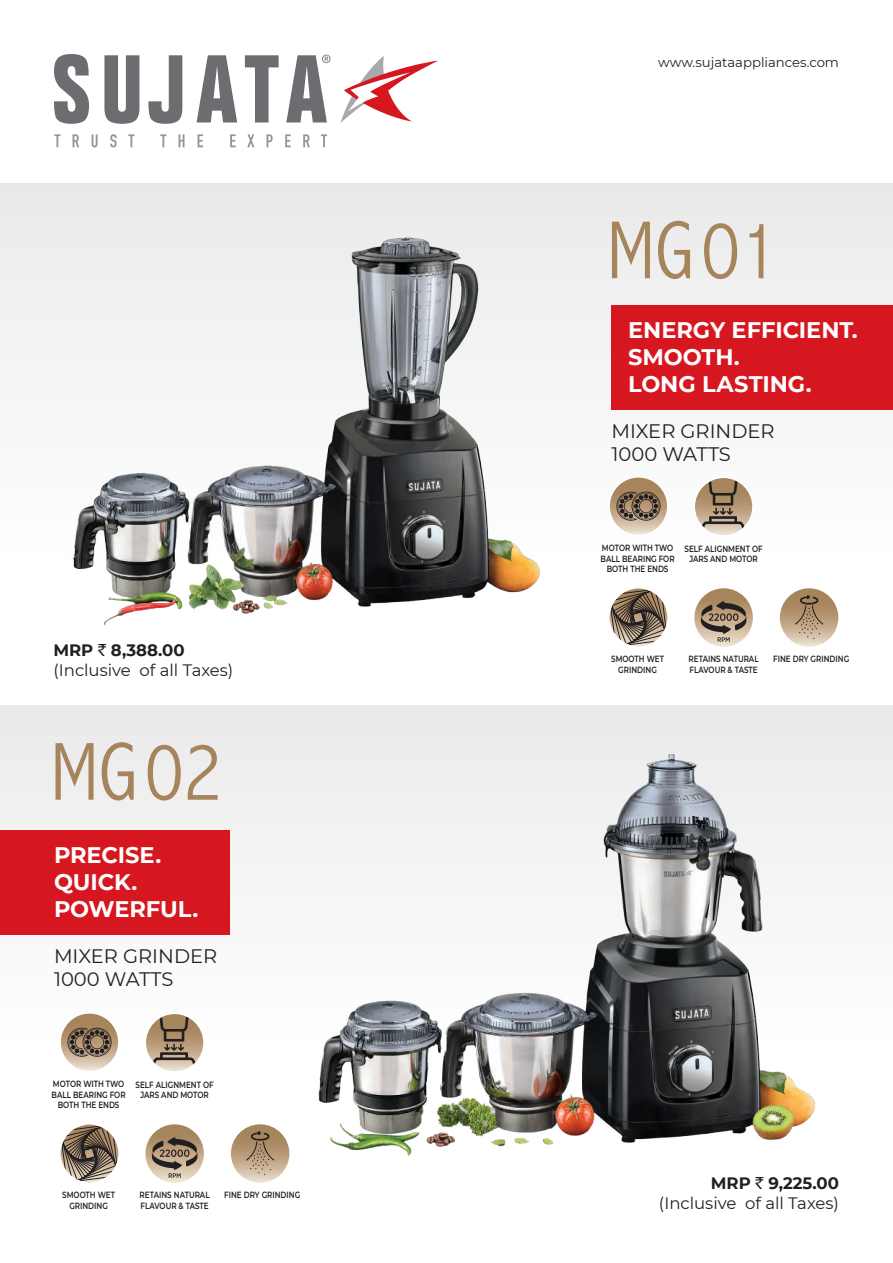
<style>
.page{position:relative;width:893px;height:1263px;background:#fff}
.page>*{position:absolute;margin:0;border:0;box-sizing:border-box;transform-origin:0 0}
.t1{font:700 22.5px/27px "Montserrat";letter-spacing:-.005em;color:#fff}
.t2{font:19.5px/23.4px "Montserrat";color:#231f20}
.t3{font:16.5px/19.8px "Montserrat";color:#231f20}
.t4{font:13.2px "Montserrat";color:#231f20}
.t5{font:600 9px/10.8px "Montserrat";color:#231f20;text-align:center;scale:.8 1}
.s1{font-weight:700}
.s2{font-family:"Rupee Foradian"}
</style>
<div class="page">
<div style="left:1px;top:705px;width:207px;height:125px;background:#ededed"></div>
<img style="left:208px;top:705px;width:685px;height:451px">
<div style="left:1px;top:183px;width:891px;height:376px;background:linear-gradient(to bottom,#eaeaea,#fefeff)"></div>
<div style="left:0;top:830px;width:229px;height:105px;background:#d7171f"></div>
<svg style="left:341px;top:56px;width:97px;height:67px"></svg>
<svg style="left:54px;top:134px;width:6px;height:13px"></svg>
<svg style="left:73px;top:134px;width:6px;height:13px"></svg>
<svg style="left:92px;top:134px;width:6px;height:13px"></svg>
<svg style="left:110px;top:134px;width:7px;height:13px"></svg>
<svg style="left:128px;top:134px;width:6px;height:13px"></svg>
<svg style="left:160px;top:134px;width:6px;height:13px"></svg>
<svg style="left:178px;top:134px;width:7px;height:13px"></svg>
<svg style="left:198px;top:134px;width:5px;height:13px"></svg>
<svg style="left:230px;top:134px;width:6px;height:13px"></svg>
<svg style="left:247px;top:134px;width:7px;height:13px"></svg>
<svg style="left:267px;top:134px;width:6px;height:13px"></svg>
<svg style="left:285px;top:134px;width:6px;height:13px"></svg>
<svg style="left:303px;top:134px;width:7px;height:13px"></svg>
<svg style="left:321px;top:134px;width:6px;height:13px"></svg>
<svg style="left:54px;top:54px;width:35px;height:70px"></svg>
<svg style="left:104px;top:55px;width:35px;height:69px"></svg>
<svg style="left:148px;top:55px;width:34px;height:69px"></svg>
<svg style="left:197px;top:55px;width:40px;height:67px"></svg>
<svg style="left:245px;top:55px;width:34px;height:67px"></svg>
<svg style="left:286px;top:55px;width:44px;height:67px"></svg>
<div style="left:611px;top:305px;width:282px;height:105px;background:#d7171f"></div>
<img style="left:24px;top:183px;width:581px;height:443px">
<svg style="left:56px;top:742px;width:162px;height:58px"></svg>
<svg style="left:694px;top:588px;width:59px;height:59px"></svg>
<svg style="left:779px;top:588px;width:60px;height:59px"></svg>
<svg style="left:693px;top:477px;width:61px;height:60px"></svg>
<svg style="left:608px;top:476px;width:61px;height:60px"></svg>
<svg style="left:609px;top:588px;width:59px;height:59px"></svg>
<svg style="left:145px;top:1124px;width:59px;height:59px"></svg>
<svg style="left:230px;top:1123px;width:61px;height:60px"></svg>
<svg style="left:146px;top:1014px;width:58px;height:57px"></svg>
<svg style="left:60px;top:1013px;width:59px;height:58px"></svg>
<svg style="left:60px;top:1124px;width:59px;height:59px"></svg>
<svg style="left:612px;top:221px;width:151px;height:58px"></svg>
<h3 class="t3" style="left:53px;top:640px;width:182px"><span class="s1">MRP</span> <span class="s2">`</span> <span class="s1">8,388.00 </span>(Inclusive of all Taxes)</h3>
<h1 class="t1" style="left:54px;top:840px;width:146px">PRECISE.<br>QUICK.<br>POWERFUL.</h1>
<h2 class="t2" style="left:54px;top:943px;width:165px">MIXER GRINDER<br>1000 WATTS</h2>
<p class="t5" style="left:52px;top:1078px;width:94px">MOTOR WITH TWO<br>BALL BEARING FOR<br>BOTH THE ENDS</p>
<p class="t5" style="left:136px;top:1078px;width:99px">SELF ALIGNMENT OF<br>JARS AND MOTOR</p>
<p class="t5" style="left:62px;top:1189px;width:68px">SMOOTH WET<br>GRINDING</p>
<p class="t5" style="left:140px;top:1189px;width:89px;text-align:left">RETAINS NATURAL<br>FLAVOUR &amp; TASTE</p>
<p class="t5" style="left:224px;top:1189px;width:96px">FINE DRY GRINDING</p>
<h3 class="t4" style="left:658px;top:53px;width:182px">www.sujataappliances.com</h3>
<h1 class="t1" style="left:628px;top:315px;width:231px">ENERGY EFFICIENT.<br>SMOOTH.<br>LONG LASTING.</h1>
<h2 class="t2" style="left:611px;top:418px;width:165px">MIXER GRINDER<br>1000 WATTS</h2>
<p class="t5" style="left:601px;top:542px;width:94px">MOTOR WITH TWO<br>BALL BEARING FOR<br>BOTH THE ENDS</p>
<p class="t5" style="left:684px;top:542px;width:99px">SELF ALIGNMENT OF<br>JARS AND MOTOR</p>
<p class="t5" style="left:611px;top:653px;width:68px">SMOOTH WET<br>GRINDING</p>
<p class="t5" style="left:689px;top:653px;width:89px;text-align:left">RETAINS NATURAL<br>FLAVOUR &amp; TASTE</p>
<p class="t5" style="left:773px;top:653px;width:96px">FINE DRY GRINDING</p>
<h3 class="t3" style="left:659px;top:1173px;width:182px;text-align:right"><span class="s1">MRP</span> <span class="s2">`</span> <span class="s1">9,225.00 </span>(Inclusive of all Taxes)</h3>
</div>
